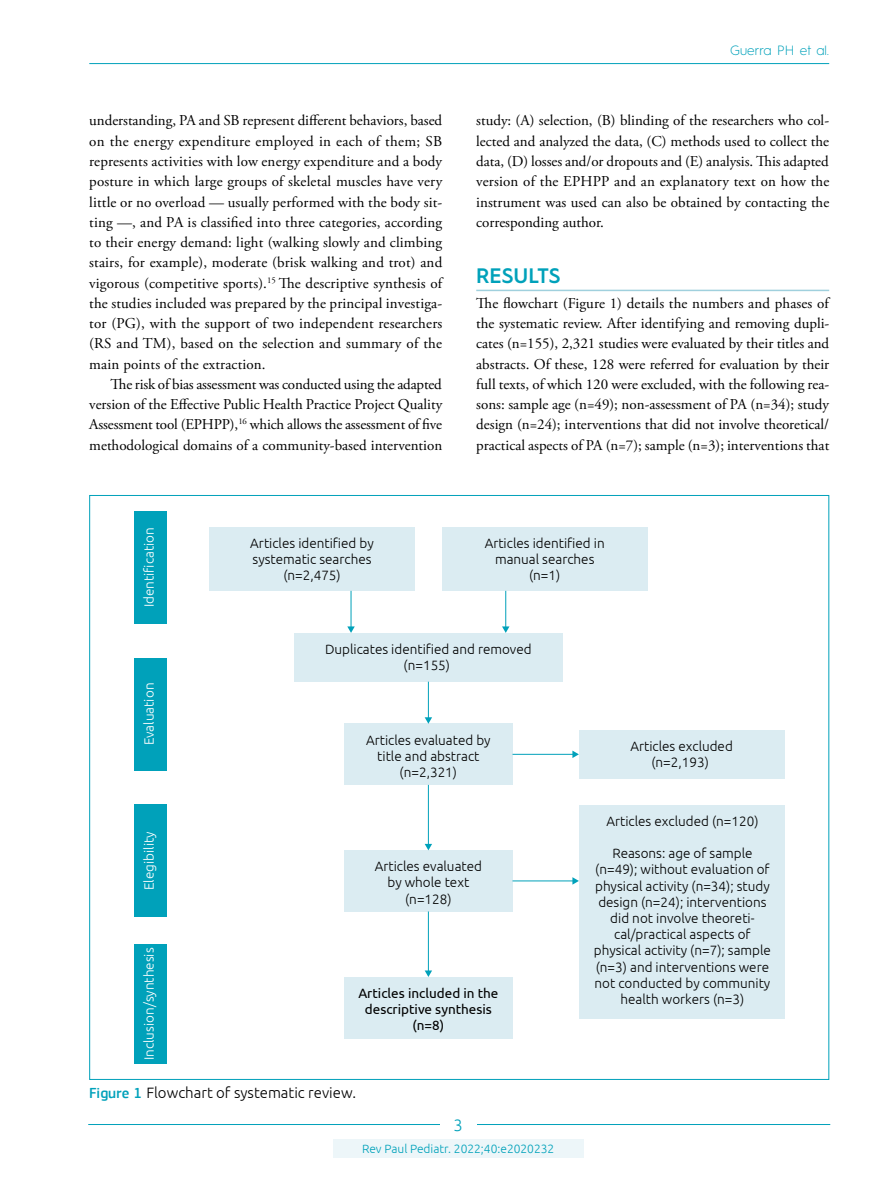
<style>
.page{position:relative;width:893px;height:1191px;background:#fff}
.page>*{position:absolute;margin:0;border:0;box-sizing:border-box;transform-origin:0 0}
.t1{font:600 21px "Hurme Geometric Sans 1";color:#00a1ba}
.t2{font:300 16.5px "Ubuntu";color:#00a1ba}
.t3{font:15px/20.2px "Adobe Garamond Pro";color:#000;text-align:justify}
.t4{font:300 15px "Ubuntu";color:#000}
.t5{font:300 13.5px/16.2px "Ubuntu";color:#000;text-align:center}
.t6{font:300 13.5px "Ubuntu";color:#fff}
.t7{font:13.5px/16.2px "Ubuntu";color:#000;text-align:center}
.t8{font:300 13.5px "Hurme Geometric Sans 1";color:#00a1ba}
.t9{font:300 12px "Ubuntu";color:#00a1ba}
.s1{font-family:"PF Square Sans Pro";font-weight:500;color:#00a1ba}
</style>
<div class="page">
<hr style="left:88px;top:1124px;width:742px;height:1px;background:#00a1ba">
<hr style="left:89px;top:63px;width:740px;height:1px;background:#00a1ba">
<div style="left:440px;top:1111px;width:36px;height:25px;background:#fff"></div>
<div style="left:333px;top:1138px;width:250px;height:19px;background:#edf6f9"></div>
<hr style="left:476px;top:290px;width:353px;height:1px;background:#a0d0dd">
<div style="left:294px;top:633px;width:268px;height:48px;background:#dbecf2"></div>
<div style="left:579px;top:730px;width:205px;height:48px;background:#dbecf2"></div>
<div style="left:344px;top:723px;width:168px;height:62px;background:#dbecf2"></div>
<div style="left:344px;top:977px;width:168px;height:61px;background:#dbecf2"></div>
<div style="left:344px;top:850px;width:168px;height:61px;background:#dbecf2"></div>
<div style="left:209px;top:527px;width:206px;height:64px;background:#dbecf2"></div>
<div style="left:442px;top:527px;width:205px;height:64px;background:#dbecf2"></div>
<div style="left:579px;top:805px;width:205px;height:213px;background:#dbecf2"></div>
<div style="left:134px;top:944px;width:32px;height:119px;background:#00a1ba"></div>
<div style="left:134px;top:804px;width:32px;height:112px;background:#00a1ba"></div>
<div style="left:134px;top:658px;width:32px;height:112px;background:#00a1ba"></div>
<div style="left:134px;top:511px;width:32px;height:112px;background:#00a1ba"></div>
<hr style="left:351px;top:591px;width:1px;height:36px;background:#00a1ba">
<svg style="left:347px;top:626px;width:8px;height:7px"></svg>
<hr style="left:428px;top:681px;width:1px;height:37px;background:#00a1ba">
<svg style="left:425px;top:717px;width:7px;height:6px"></svg>
<hr style="left:428px;top:785px;width:1px;height:60px;background:#00a1ba">
<svg style="left:425px;top:844px;width:7px;height:6px"></svg>
<hr style="left:428px;top:911px;width:1px;height:60px;background:#00a1ba">
<svg style="left:425px;top:970px;width:7px;height:7px"></svg>
<hr style="left:505px;top:591px;width:1px;height:36px;background:#00a1ba">
<svg style="left:502px;top:626px;width:7px;height:7px"></svg>
<hr style="left:512px;top:754px;width:61px;height:1px;background:#00a1ba">
<svg style="left:572px;top:750px;width:7px;height:8px"></svg>
<hr style="left:512px;top:880px;width:61px;height:1px;background:#00a1ba">
<svg style="left:572px;top:877px;width:7px;height:7px"></svg>
<p class="t3" style="left:89px;top:111px;width:355px">understanding, PA and SB represent different behaviors, based on the energy expenditure employed in each of them; SB represents activities with low energy expenditure and a body posture in which large groups of skeletal muscles have very little or no overload — usually performed with the body sit&shy;ting —, and PA is classified into three categories, according to their energy demand: light (walking slowly and climbing stairs, for example), moderate (brisk walking and trot) and vigorous (competitive sports).<sup>15</sup> The descriptive synthesis of the studies included was prepared by the principal investiga&shy;tor (PG), with the support of two independent researchers (RS and TM), based on the selection and summary of the main points of the extraction.</p>
<p class="t3" style="left:89px;top:374px;width:354px;text-indent:21px">The risk of bias assessment was conducted using the adapted version of the Effective Public Health Practice Project Quality Assessment tool (EPHPP),<sup>16</sup> which allows the assessment of five methodological domains of a community-based intervention</p>
<p class="t8" style="left:730px;top:41px;width:100px">Guerra PH et al.</p>
<p class="t3" style="left:476px;top:111px;width:355px">study: (A) selection, (B) blinding of the researchers who col&shy;lected and analyzed the data, (C) methods used to collect the data, (D) losses and/or dropouts and (E) analysis. This adapted version of the EPHPP and an explanatory text on how the instrument was used can also be obtained by contacting the corresponding author.</p>
<h1 class="t1" style="left:476px;top:261px;width:86px">RESULTS</h1>
<p class="t3" style="left:476px;top:293px;width:355px">The flowchart (Figure 1) details the numbers and phases of the systematic review. After identifying and removing dupli&shy;cates (n=155), 2,321 studies were evaluated by their titles and abstracts. Of these, 128 were referred for evaluation by their full texts, of which 120 were excluded, with the following rea&shy;sons: sample age (n=49); non-assessment of PA (n=34); study design (n=24); interventions that did not involve theoretical/ practical aspects of PA (n=7); sample (n=3); interventions that</p>
<p class="t6" style="left:141px;top:607px;width:82px;rotate:-90deg">Identification</p>
<p class="t6" style="left:141px;top:745px;width:64px;rotate:-90deg">Evaluation</p>
<p class="t6" style="left:141px;top:890px;width:60px;rotate:-90deg">Elegibility</p>
<p class="t6" style="left:141px;top:1060px;width:114px;rotate:-90deg">Inclusion/synthesis</p>
<p class="t5" style="left:250px;top:534px;width:125px">Articles identified by systematic searches (n=2,475)</p>
<p class="t5" style="left:485px;top:534px;width:122px">Articles identified in manual searches (n=1)</p>
<p class="t5" style="left:325px;top:640px;width:208px">Duplicates identified and removed (n=155)</p>
<p class="t5" style="left:366px;top:731px;width:126px">Articles evaluated by title and abstract (n=2,321)</p>
<p class="t5" style="left:375px;top:858px;width:109px">Articles evaluated by whole text (n=128)</p>
<p class="t7" style="left:358px;top:984px;width:142px">Articles included in the descriptive synthesis (n=8)</p>
<p class="t5" style="left:630px;top:737px;width:104px">Articles excluded (n=2,193)</p>
<p class="t5" style="left:606px;top:812px;width:154px">Articles excluded (n=120)</p>
<p class="t5" style="left:594px;top:845px;width:178px">Reasons: age of sample (n=49); without evaluation of physical activity (n=34); study design (n=24); interventions did not involve theoreti&shy;cal/practical aspects of physical activity (n=7); sample (n=3) and interventions were not conducted by community health workers (n=3)</p>
<p class="t4" style="left:89px;top:1083px;width:268px"><span class="s1">Figure 1</span> Flowchart of systematic review.</p>
<p class="t2" style="left:453px;top:1114px;width:11px">3</p>
<p class="t9" style="left:362px;top:1141px;width:194px">Rev Paul Pediatr. 2022;40:e2020232</p>
</div>
